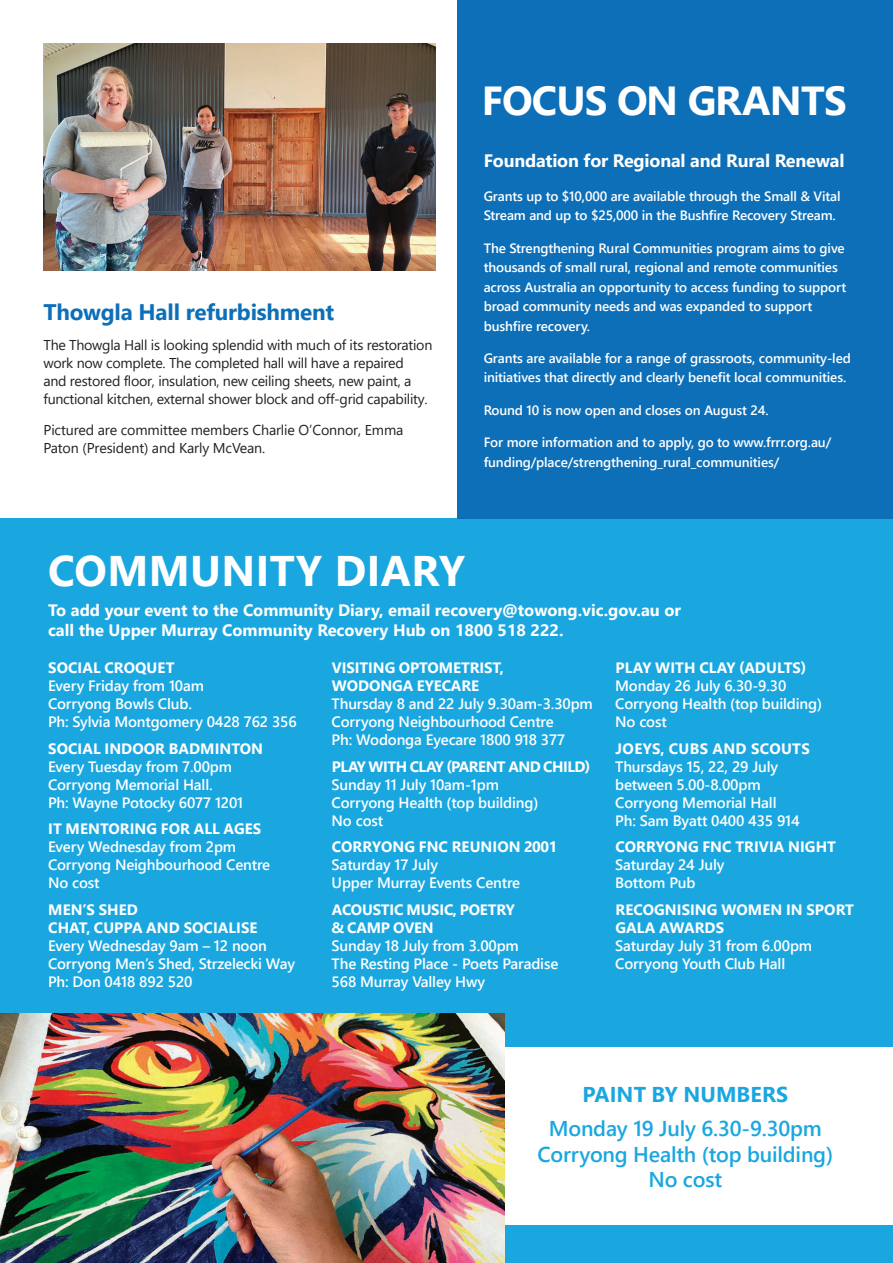
<style>
.page{position:relative;width:893px;height:1263px;background:#fff}
.page>*{position:absolute;margin:0;border:0;box-sizing:border-box;transform-origin:0 0}
.t1{font:700 42.75px "Segoe UI";letter-spacing:.01em;color:#fff}
.t2{font:700 40.5px "Segoe UI";letter-spacing:-.02em;color:#fff}
.t3{font:700 22.5px "Segoe UI";letter-spacing:-.01em;color:#0d6fb8}
.t4{font:600 21.45px/25.8px "Segoe UI";letter-spacing:-.01em;color:#1aa7e0;text-align:center}
.t5{font:700 21.45px "Segoe UI";letter-spacing:.005em;color:#1aa7e0}
.t6{font:700 18px "Segoe UI";letter-spacing:-.01em;color:#fff}
.t7{font:700 16.5px/19.8px "Segoe UI";color:#fff}
.t8{font:600 15px/18px "Segoe UI";letter-spacing:-.01em;color:#fff}
.t9{font:14.25px/18px "Segoe UI";letter-spacing:-.02em;color:#231f20}
.t10{font:600 13.5px/19.5px "Segoe UI";letter-spacing:-.01em;color:#fff}
.s1{font-weight:700}
</style>
<div class="page">
<div style="left:0;top:519px;width:893px;height:744px;background:#1aa7e0"></div>
<div style="left:468px;top:1047px;width:425px;height:178px;background:#fff"></div>
<img style="left:0;top:1013px;width:505px;height:250px">
<div style="left:457px;top:0;width:436px;height:519px;background:#0d6fb8"></div>
<img style="left:44px;top:44px;width:392px;height:226px">
<p class="t3" style="left:44px;top:290px;width:292px">Thowgla Hall refurbishment</p>
<p class="t9" style="left:44px;top:335px;width:390px">The Thowgla Hall is looking splendid with much of its restoration work now complete. The completed hall will have a repaired<br>and restored floor, insulation, new ceiling sheets, new paint, a functional kitchen, external shower block and off-grid capability.</p>
<p class="t9" style="left:44px;top:420px;width:361px">Pictured are committee members Charlie O’Connor, Emma<br>Paton (President) and Karly McVean.</p>
<p class="t2" style="left:482px;top:63px;width:366px">FOCUS ON GRANTS</p>
<p class="t6" style="left:484px;top:143px;width:362px">Foundation for Regional and Rural Renewal</p>
<p class="t10" style="left:484px;top:185px;width:359px">Grants up to $10,000 are available through the Small &amp; Vital<br>Stream and up to $25,000 in the Bushfire Recovery Stream.</p>
<p class="t10" style="left:484px;top:237px;width:364px">The Strengthening Rural Communities program aims to give thousands of small rural, regional and remote communities across Australia an opportunity to access funding to support broad community needs and was expanded to support bushfire recovery.</p>
<p class="t10" style="left:484px;top:347px;width:369px">Grants are available for a range of grassroots, community-led initiatives that directly and clearly benefit local communities.</p>
<p class="t10" style="left:484px;top:399px;width:286px">Round 10 is now open and closes on August 24.</p>
<p class="t10" style="left:484px;top:431px;width:349px">For more information and to apply, go to www.frrr.org.au/ funding/place/strengthening_rural_communities/</p>
<p class="t1" style="left:48px;top:530px;width:419px">COMMUNITY DIARY</p>
<p class="t7" style="left:48px;top:599px;width:635px">To add your event to the Community Diary, email recovery@towong.vic.gov.au or call the Upper Murray Community Recovery Hub on 1800 518 222.</p>
<p class="t8" style="left:48px;top:658px;width:250px"><span class="s1">SOCIAL CROQUET<br></span>Every Friday from 10am<br>Corryong Bowls Club.<br>Ph: Sylvia Montgomery 0428 762 356</p>
<p class="t8" style="left:48px;top:738px;width:217px"><span class="s1">SOCIAL INDOOR BADMINTON<br></span>Every Tuesday from 7.00pm<br>Corryong Memorial Hall.<br>Ph: Wayne Potocky 6077 1201</p>
<p class="t8" style="left:48px;top:819px;width:224px"><span class="s1">IT MENTORING FOR ALL AGES<br></span>Every Wednesday from 2pm<br>Corryong Neighbourhood Centre<br>No cost</p>
<p class="t8" style="left:48px;top:899px;width:249px"><span class="s1">MEN’S SHED<br>CHAT, CUPPA AND SOCIALISE<br></span>Every Wednesday 9am – 12 noon<br>Corryong Men’s Shed, Strzelecki Way<br>Ph: Don 0418 892 520</p>
<p class="t8" style="left:615px;top:658px;width:208px"><span class="s1">PLAY WITH CLAY (ADULTS)<br></span>Monday 26 July 6.30-9.30<br>Corryong Health (top building)<br>No cost</p>
<p class="t8" style="left:615px;top:738px;width:196px"><span class="s1">JOEYS, CUBS AND SCOUTS<br></span>Thursdays 15, 22, 29 July between 5.00-8.00pm<br>Corryong Memorial Hall<br>Ph: Sam Byatt 0400 435 914</p>
<p class="t8" style="left:615px;top:837px;width:222px"><span class="s1">CORRYONG FNC TRIVIA NIGHT<br></span>Saturday 24 July<br>Bottom Pub</p>
<p class="t8" style="left:615px;top:899px;width:240px"><span class="s1">RECOGNISING WOMEN IN SPORT<br>GALA AWARDS<br></span>Saturday July 31 from 6.00pm<br>Corryong Youth Club Hall</p>
<p class="t8" style="left:332px;top:658px;width:263px"><span class="s1">VISITING OPTOMETRIST,<br>WODONGA EYECARE<br></span>Thursday 8 and 22 July 9.30am-3.30pm<br>Corryong Neighbourhood Centre<br>Ph: Wodonga Eyecare 1800 918 377</p>
<p class="t8" style="left:332px;top:756px;width:260px"><span class="s1">PLAY WITH CLAY (PARENT AND CHILD)<br></span>Sunday 11 July 10am-1pm<br>Corryong Health (top building)<br>No cost</p>
<p class="t8" style="left:332px;top:837px;width:227px"><span class="s1">CORRYONG FNC REUNION 2001<br></span>Saturday 17 July<br>Upper Murray Events Centre</p>
<p class="t8" style="left:332px;top:899px;width:228px"><span class="s1">ACOUSTIC MUSIC, POETRY<br>&amp; CAMP OVEN<br></span>Sunday 18 July from 3.00pm<br>The Resting Place - Poets Paradise<br>568 Murray Valley Hwy</p>
<p class="t5" style="left:582px;top:1074px;width:207px">PAINT BY NUMBERS</p>
<p class="t4" style="left:537px;top:1114px;width:297px">Monday 19 July 6.30-9.30pm<br>Corryong Health (top building)<br>No cost</p>
</div>
